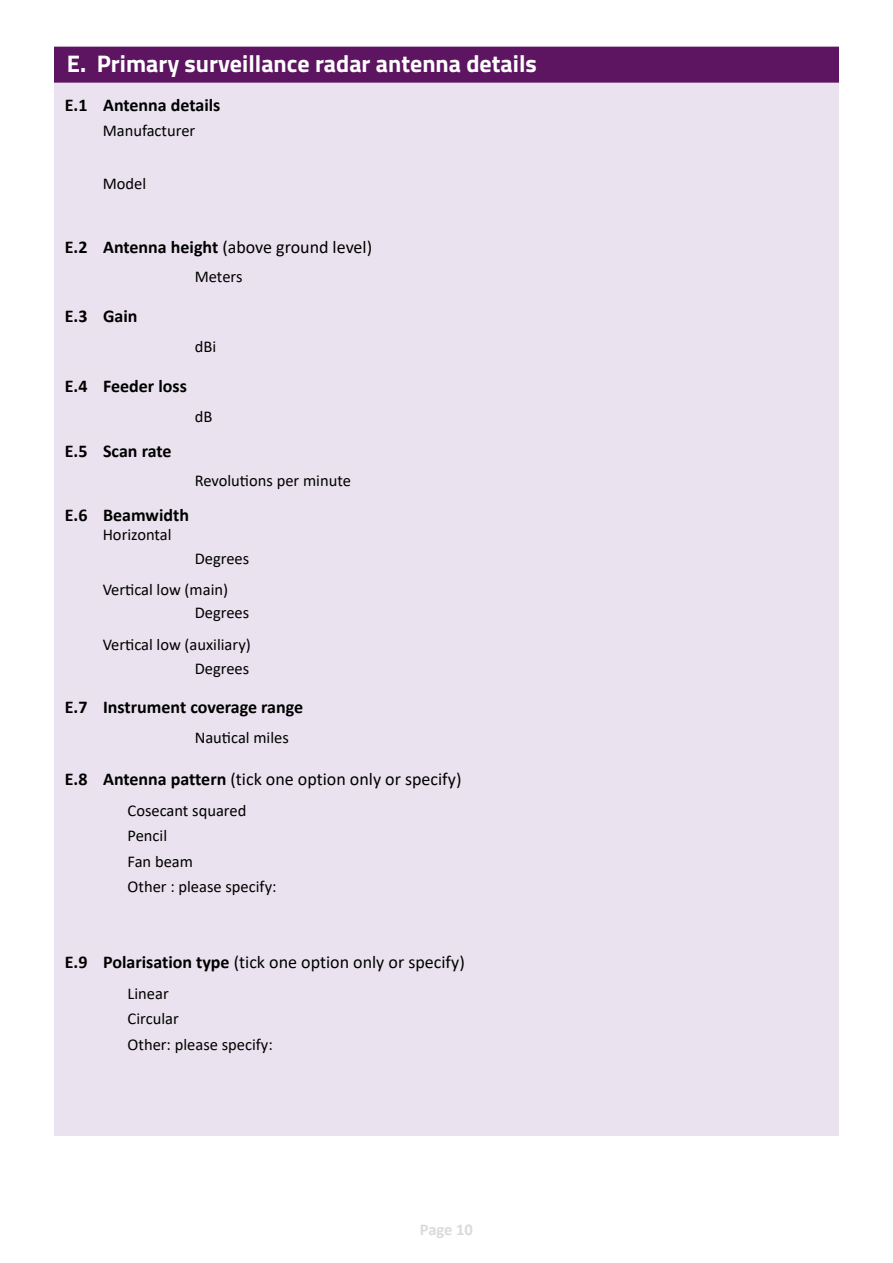
<style>
.page{position:relative;width:893px;height:1263px;background:#fff}
.page>*{position:absolute;margin:0;border:0;box-sizing:border-box;transform-origin:0 0}
.t1{font:700 24px "Titillium";color:#fff}
.t2{font:18px "Calibri";color:#000}
.t3{font:700 18px "Calibri";color:#000}
.t4{font:16.5px/25.5px "Calibri";color:#000}
.t5{font:700 16.5px "Calibri";letter-spacing:-.005em;color:#dadada}
.s1{font-weight:700}
</style>
<div class="page">
<div style="left:54px;top:68px;width:785px;height:1067px;background:#eae3ef"></div>
<div style="left:54px;top:47px;width:785px;height:36px;background:#5d1561"></div>
<h1 class="t1" style="left:67px;top:45px;width:472px">E. Primary surveillance radar antenna details</h1>
<p class="t3" style="left:65px;top:93px;width:157px">E.1 Antenna details</p>
<p class="t4" style="left:103px;top:118px;width:94px">Manufacturer</p>
<p class="t4" style="left:103px;top:170px;width:45px">Model</p>
<p class="t2" style="left:65px;top:234px;width:309px"><span class="s1">E.2 Antenna height</span> (above ground level)</p>
<p class="t3" style="left:65px;top:303px;width:74px">E.3 Gain</p>
<p class="t4" style="left:195px;top:264px;width:49px">Meters</p>
<p class="t4" style="left:195px;top:333px;width:23px">dBi</p>
<p class="t3" style="left:65px;top:373px;width:124px">E.4 Feeder loss</p>
<p class="t4" style="left:195px;top:403px;width:19px">dB</p>
<p class="t3" style="left:65px;top:438px;width:108px">E.5 Scan rate</p>
<p class="t4" style="left:195px;top:468px;width:158px">Revolutions per minute</p>
<p class="t3" style="left:65px;top:503px;width:126px">E.6 Beamwidth</p>
<p class="t4" style="left:103px;top:521px;width:70px">Horizontal</p>
<p class="t4" style="left:195px;top:545px;width:56px">Degrees</p>
<p class="t4" style="left:103px;top:576px;width:127px">Vertical low (main)</p>
<p class="t4" style="left:195px;top:600px;width:56px">Degrees</p>
<p class="t4" style="left:103px;top:632px;width:150px">Vertical low (auxiliary)</p>
<p class="t4" style="left:195px;top:655px;width:56px">Degrees</p>
<p class="t3" style="left:65px;top:694px;width:240px">E.7 Instrument coverage range</p>
<p class="t4" style="left:195px;top:724px;width:96px">Nautical miles</p>
<p class="t2" style="left:65px;top:767px;width:398px"><span class="s1">E.8 Antenna pattern</span> (tick one option only or specify)</p>
<p class="t4" style="left:128px;top:797px;width:151px">Cosecant squared<br>Pencil<br>Fan beam<br>Other : please specify:</p>
<p class="t2" style="left:65px;top:950px;width:401px"><span class="s1">E.9 Polarisation type</span> (tick one option only or specify)</p>
<p class="t4" style="left:128px;top:980px;width:147px">Linear<br>Circular<br>Other: please specify:</p>
<p class="t5" style="left:420px;top:1218px;width:55px">Page 10</p>
</div>
